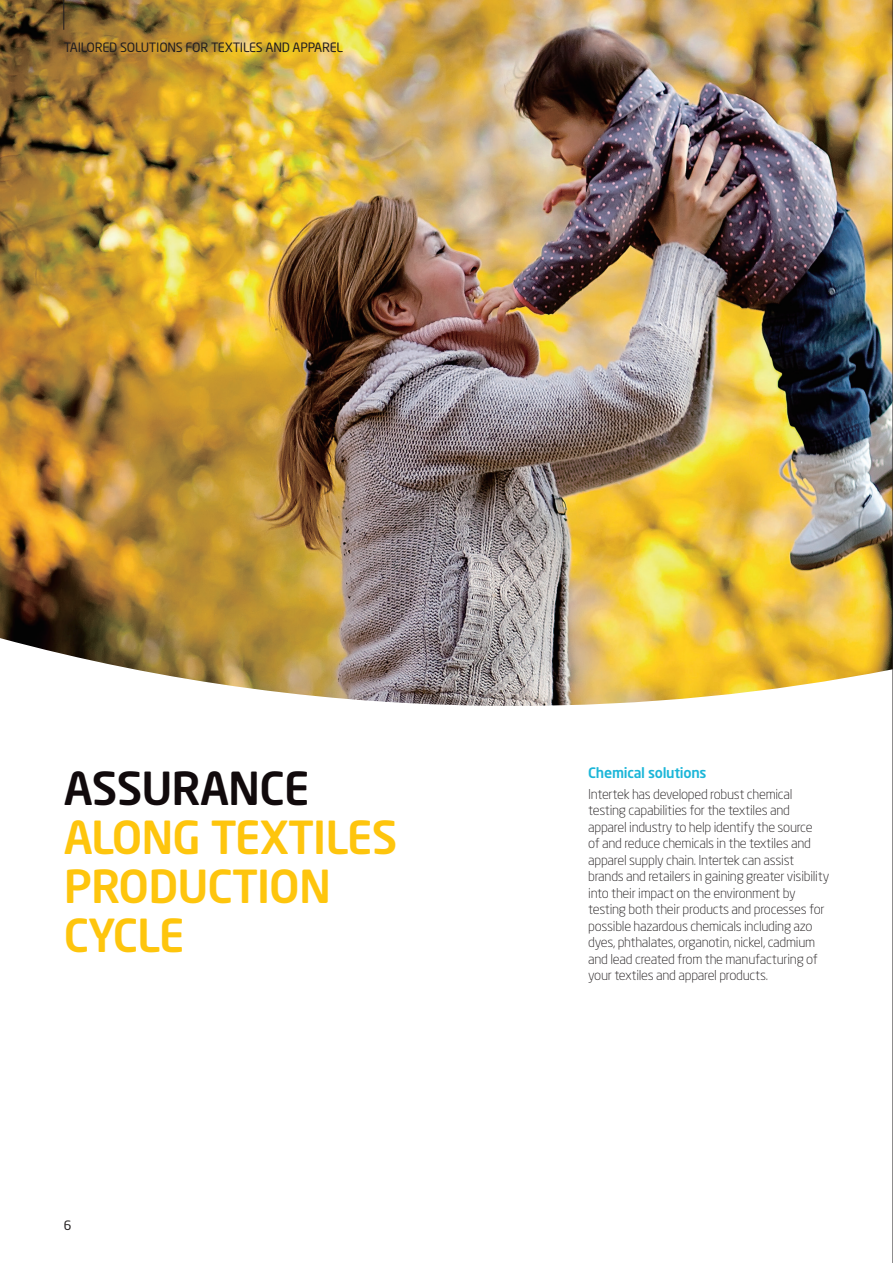
<style>
.page{position:relative;width:893px;height:1263px;background:#fff}
.page>*{position:absolute;margin:0;border:0;box-sizing:border-box;transform-origin:0 0}
.Body_Text{font:500 45px "Neo Sans Std";letter-spacing:-.02em;color:#fec50d}
.Body_Text-2{font:500 45px "Neo Sans Std";letter-spacing:-.02em;color:#110a0c}
.Subheading{font:500 14.25px "Neo Sans Std";letter-spacing:-.02em;color:#1cb6d8}
.Body_Text-3{font:300 13.5px/16.5px "Neo Sans Std";letter-spacing:-.02em;color:#231f20}
.t1{font:12.75px "Neo Sans Std";letter-spacing:-.02em;color:#231f20}
</style>
<div class="page">
<img style="left:0;top:0;width:892px;height:706px">
<hr style="left:892px;top:0;width:1px;height:1263px;background:#231f20">
<hr style="left:63px;top:0;width:1px;height:30px;background:#231f20">
<p class="t1" style="left:64px;top:40px;width:281px">TAILORED SOLUTIONS FOR TEXTILES AND APPAREL</p>
<p class="Body_Text-2" style="left:64px;top:760px;width:247px">ASSURANCE</p>
<p class="Body_Text" style="left:64px;top:809px;width:335px">ALONG TEXTILES</p>
<p class="Body_Text" style="left:64px;top:858px;width:269px">PRODUCTION</p>
<p class="Body_Text" style="left:64px;top:907px;width:122px">CYCLE</p>
<p class="t1" style="left:64px;top:1218px;width:9px">6</p>
<p class="Subheading" style="left:588px;top:764px;width:120px">Chemical solutions</p>
<p class="Body_Text-3" style="left:588px;top:785px;width:242px">Intertek has developed robust chemical testing capabilities for the textiles and apparel industry to help identify the source<br>of and reduce chemicals in the textiles and apparel supply chain. Intertek can assist brands and retailers in gaining greater visibility into their impact on the environment by testing both their products and processes for possible hazardous chemicals including azo dyes, phthalates, organotin, nickel, cadmium and lead created from the manufacturing of your textiles and apparel products.</p>
</div>
